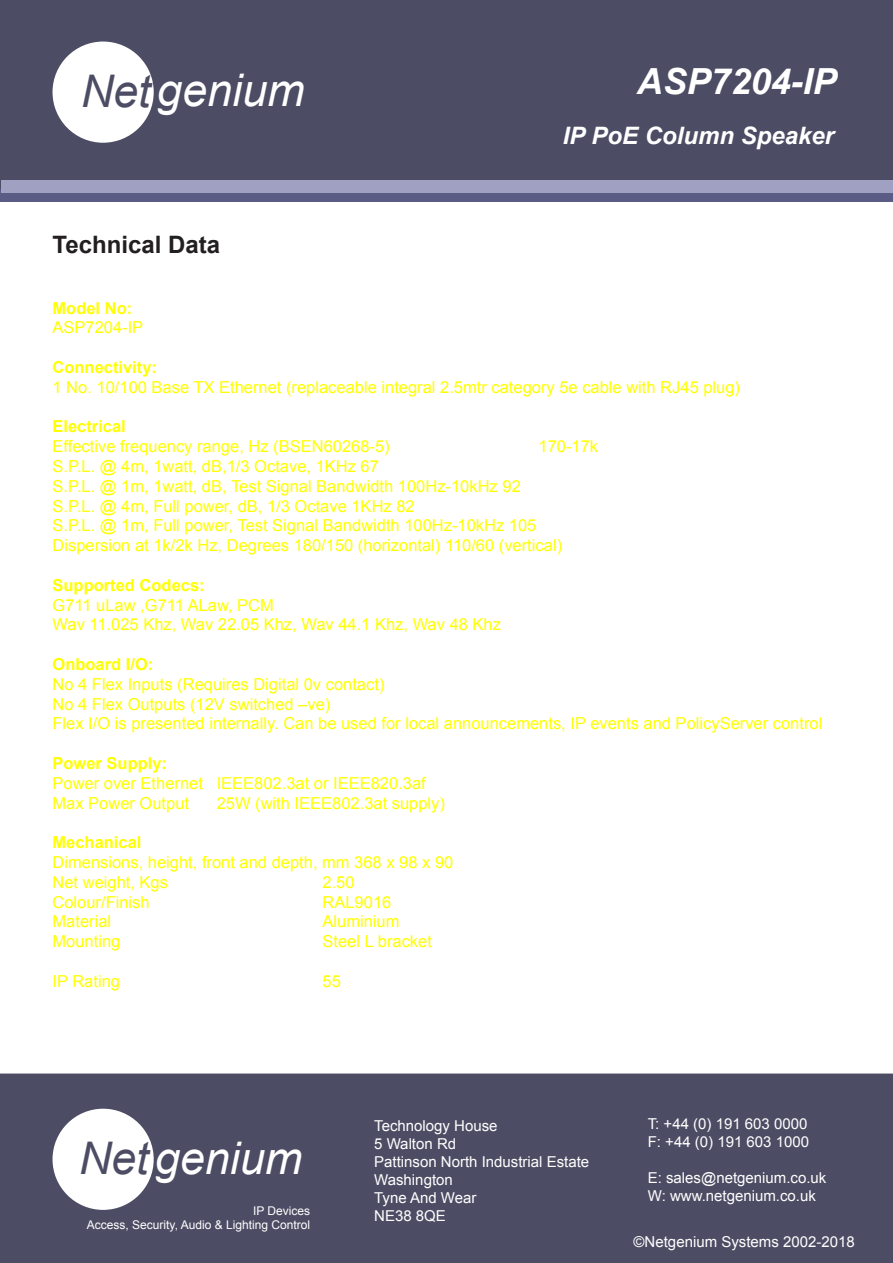
<style>
.page{position:relative;width:893px;height:1263px;background:#fff}
.page>*{position:absolute;margin:0;border:0;box-sizing:border-box;transform-origin:0 0}
.t1{font:italic 45px "Arial";color:#fff}
.t2{font:italic 700 36px "Arial";color:#fff}
.t3{font:italic 700 24px "Arial";color:#fff}
.t4{font:700 24px "Arial";color:#231f20}
.t5{font:16.5px/19.8px "Arial";color:#ff0}
.t6{font:700 16.5px "Arial";color:#ff0}
.t7{font:15px/18px "Arial";color:#fff}
.t8{font:12px/14.4px "Arial";color:#fff;text-align:right}
.s1{color:#4c4d64}
.s2{font-style:inherit}
</style>
<div class="page">
<div style="left:1px;top:1px;width:891px;height:191px;background:#4c4d64"></div>
<div style="left:0;top:0;width:893px;height:193px;border:2px solid #4c4d64"></div>
<div style="left:0;top:189px;width:893px;height:13px;background:#5b5c85"></div>
<div style="left:1px;top:180px;width:892px;height:12px;background:#a0a1c2"></div>
<div style="left:0;top:1073px;width:893px;height:190px;background:#4c4d64"></div>
<div style="left:53px;top:1109px;width:101px;height:101px;background:#fff;border-radius:50%"></div>
<div style="left:53px;top:42px;width:101px;height:101px;background:#fff;border-radius:50%"></div>
<h1 class="t1" style="left:81px;top:74px;width:225px"><span class="s1">Net</span>genium</h1>
<h3 class="t4" style="left:53px;top:236px;width:169px">Technical Data</h3>
<h2 class="t2" style="left:637px;top:68px;width:202px">ASP7204-IP</h2>
<h3 class="t3" style="left:563px;top:127px;width:273px">IP <span class="s2">PoE</span> Column Speaker</h3>
<p class="t6" style="left:53px;top:301px;width:81px">Model No:</p>
<p class="t5" style="left:53px;top:318px;width:92px">ASP7204-IP</p>
<p class="t6" style="left:53px;top:361px;width:106px">Connectivity:</p>
<p class="t5" style="left:53px;top:377px;width:689px">1 No. 10/100 Base TX Ethernet (replaceable integral 2.5mtr category 5e cable with RJ45 plug)</p>
<p class="t6" style="left:53px;top:420px;width:75px">Electrical</p>
<p class="t5" style="left:53px;top:437px;width:339px">Effective frequency range, Hz (BSEN60268-5)</p>
<p class="t5" style="left:539px;top:437px;width:61px">170-17k</p>
<p class="t5" style="left:53px;top:458px;width:511px">S.P.L. @ 4m, 1watt, dB,1/3 Octave, 1KHz 67<br>S.P.L. @ 1m, 1watt, dB, Test Signal Bandwidth 100Hz-10kHz 92<br>S.P.L. @ 4m, Full power, dB, 1/3 Octave 1KHz 82<br>S.P.L. @ 1m, Full power, Test Signal Bandwidth 100Hz-10kHz 105<br>Dispersion at 1k/2k Hz, Degrees 180/150 (horizontal) 110/60 (vertical)</p>
<p class="t6" style="left:53px;top:579px;width:154px">Supported Codecs:</p>
<p class="t5" style="left:53px;top:596px;width:450px">G711 uLaw ,G711 ALaw, PCM<br>Wav 11.025 Khz, Wav 22.05 Khz, Wav 44.1 Khz, Wav 48 Khz</p>
<p class="t6" style="left:53px;top:658px;width:102px">Onboard I/O:</p>
<p class="t5" style="left:53px;top:674px;width:771px">No 4 Flex Inputs (Requires Digital 0v contact)<br>No 4 Flex Outputs (12V switched –ve)<br>Flex I/O is presented internally. Can be used for local announcements, IP events and PolicyServer control</p>
<p class="t6" style="left:53px;top:757px;width:116px">Power Supply:</p>
<p class="t5" style="left:53px;top:773px;width:375px">Power over Ethernet IEEE802.3at or IEEE820.3af<br>Max Power Output</p>
<p class="t5" style="left:217px;top:793px;width:230px">25W (with IEEE802.3at supply)</p>
<p class="t6" style="left:53px;top:836px;width:90px">Mechanical</p>
<p class="t5" style="left:53px;top:852px;width:402px">Dimensions, height, front and depth, mm 368 x 98 x 90<br>Net weight, Kgs</p>
<p class="t5" style="left:323px;top:872px;width:34px">2.50</p>
<p class="t5" style="left:53px;top:892px;width:99px">Colour/Finish</p>
<p class="t5" style="left:323px;top:892px;width:70px">RAL9016</p>
<p class="t5" style="left:53px;top:913px;width:60px">Material</p>
<p class="t5" style="left:323px;top:913px;width:79px">Aluminium</p>
<p class="t5" style="left:53px;top:933px;width:69px">Mounting</p>
<p class="t5" style="left:323px;top:933px;width:111px">Steel L bracket</p>
<p class="t5" style="left:53px;top:971px;width:69px">IP Rating</p>
<p class="t5" style="left:323px;top:971px;width:20px">55</p>
<h1 class="t1" style="left:79px;top:1142px;width:225px"><span class="s1">Net</span>genium</h1>
<p class="t8" style="left:87px;top:1204px;width:225px">IP Devices<br>Access, Security, Audio &amp; Lighting Control</p>
<p class="t7" style="left:374px;top:1118px;width:217px">Technology House<br>5 Walton Rd<br>Pattinson North Industrial Estate<br>Washington<br>Tyne And Wear<br>NE38 8QE</p>
<p class="t7" style="left:648px;top:1115px;width:163px">T: +44 (0) 191 603 0000<br>F: +44 (0) 191 603 1000</p>
<p class="t7" style="left:648px;top:1170px;width:180px">E: sales@netgenium.co.uk<br>W: www.netgenium.co.uk</p>
<p class="t7" style="left:634px;top:1232px;width:223px">©Netgenium Systems 2002-2018</p>
</div>
